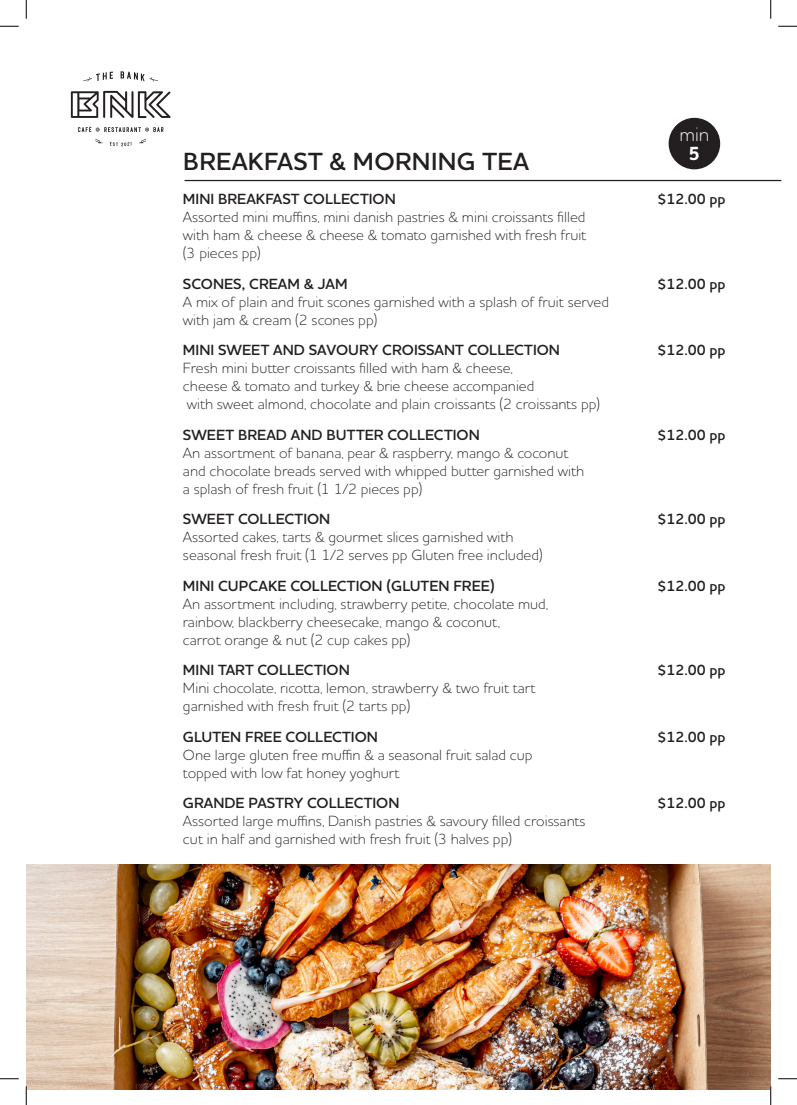
<style>
.page{position:relative;width:797px;height:1105px;background:#fff}
.page>*{position:absolute;margin:0;border:0;box-sizing:border-box;transform-origin:0 0}
.t1{font:600 25.25px "Houschka Pro";letter-spacing:.015em;color:#231f20}
.t2{font:300 19.38px "Houschka Pro";color:#fff}
.t3{font:700 19.38px "Houschka Pro";color:#fff}
.t4{font:300 15px/18px "Houschka Pro";color:#231f20}
.t5{font:600 15px "Houschka Pro";color:#231f20}
</style>
<div class="page">
<div style="left:668px;top:118px;width:52px;height:51px;background:#231f20;border-radius:50%"></div>
<svg style="left:121px;top:71px;width:37px;height:11px"></svg>
<svg style="left:83px;top:72px;width:30px;height:10px"></svg>
<svg style="left:71px;top:91px;width:99px;height:27px"></svg>
<svg style="left:139px;top:139px;width:7px;height:4px"></svg>
<svg style="left:95px;top:139px;width:8px;height:4px"></svg>
<svg style="left:110px;top:142px;width:21px;height:4px"></svg>
<svg style="left:78px;top:126px;width:85px;height:6px"></svg>
<hr style="left:184px;top:180px;width:597px;height:1px;background:#231f20">
<img style="left:26px;top:865px;width:744px;height:224px">
<svg style="left:0;top:25px;width:19px;height:2px"></svg>
<svg style="left:778px;top:25px;width:19px;height:2px"></svg>
<svg style="left:0;top:1078px;width:19px;height:1px"></svg>
<svg style="left:778px;top:1078px;width:19px;height:1px"></svg>
<svg style="left:25px;top:0;width:2px;height:19px"></svg>
<svg style="left:25px;top:1086px;width:2px;height:19px"></svg>
<svg style="left:770px;top:0;width:1px;height:19px"></svg>
<svg style="left:770px;top:1086px;width:1px;height:19px"></svg>
<p class="t1" style="left:183px;top:145px;width:347px">BREAKFAST &amp; MORNING TEA</p>
<p class="t2" style="left:679px;top:122px;width:31px">min</p>
<p class="t3" style="left:688px;top:141px;width:13px">5</p>
<p class="t5" style="left:183px;top:189px;width:214px">MINI BREAKFAST COLLECTION</p>
<p class="t5" style="left:657px;top:189px;width:70px">$12.00 pp</p>
<p class="t4" style="left:183px;top:208px;width:405px;text-align:justify">Assorted mini muffins, mini danish pastries &amp; mini croissants filled with ham &amp; cheese &amp; cheese &amp; tomato garnished with fresh fruit (3 pieces pp)</p>
<p class="t5" style="left:183px;top:274px;width:166px">SCONES, CREAM &amp; JAM</p>
<p class="t5" style="left:657px;top:274px;width:70px">$12.00 pp</p>
<p class="t4" style="left:183px;top:292px;width:427px">A mix of plain and fruit scones garnished with a splash of fruit served with jam &amp; cream (2 scones pp)</p>
<p class="t5" style="left:183px;top:340px;width:378px">MINI SWEET AND SAVOURY CROISSANT COLLECTION</p>
<p class="t5" style="left:657px;top:340px;width:70px">$12.00 pp</p>
<p class="t4" style="left:183px;top:359px;width:418px">Fresh mini butter croissants filled with ham &amp; cheese,<br>cheese &amp; tomato and turkey &amp; brie cheese accompanied<br>with sweet almond, chocolate and plain croissants (2 croissants pp)</p>
<p class="t5" style="left:183px;top:425px;width:298px">SWEET BREAD AND BUTTER COLLECTION</p>
<p class="t5" style="left:657px;top:425px;width:70px">$12.00 pp</p>
<p class="t4" style="left:183px;top:443px;width:403px">An assortment of banana, pear &amp; raspberry, mango &amp; coconut and chocolate breads served with whipped butter garnished with a splash of fresh fruit (1 1/2 pieces pp)</p>
<p class="t5" style="left:183px;top:509px;width:149px">SWEET COLLECTION</p>
<p class="t5" style="left:657px;top:509px;width:70px">$12.00 pp</p>
<p class="t4" style="left:183px;top:528px;width:361px">Assorted cakes, tarts &amp; gourmet slices garnished with seasonal fresh fruit (1 1/2 serves pp Gluten free included)</p>
<p class="t5" style="left:183px;top:576px;width:313px">MINI CUPCAKE COLLECTION (GLUTEN FREE)</p>
<p class="t5" style="left:657px;top:576px;width:70px">$12.00 pp</p>
<p class="t4" style="left:183px;top:594px;width:367px">An assortment including, strawberry petite, chocolate mud, rainbow, blackberry cheesecake, mango &amp; coconut,<br>carrot orange &amp; nut (2 cup cakes pp)</p>
<p class="t5" style="left:183px;top:660px;width:168px">MINI TART COLLECTION</p>
<p class="t5" style="left:657px;top:660px;width:70px">$12.00 pp</p>
<p class="t4" style="left:183px;top:679px;width:354px">Mini chocolate, ricotta, lemon, strawberry &amp; two fruit tart garnished with fresh fruit (2 tarts pp)</p>
<p class="t5" style="left:183px;top:727px;width:196px">GLUTEN FREE COLLECTION</p>
<p class="t5" style="left:657px;top:727px;width:70px">$12.00 pp</p>
<p class="t4" style="left:183px;top:745px;width:351px">One large gluten free muffin &amp; a seasonal fruit salad cup topped with low fat honey yoghurt</p>
<p class="t5" style="left:183px;top:793px;width:218px">GRANDE PASTRY COLLECTION</p>
<p class="t5" style="left:657px;top:793px;width:70px">$12.00 pp</p>
<p class="t4" style="left:183px;top:812px;width:404px">Assorted large muffins, Danish pastries &amp; savoury filled croissants cut in half and garnished with fresh fruit (3 halves pp)</p>
</div>
